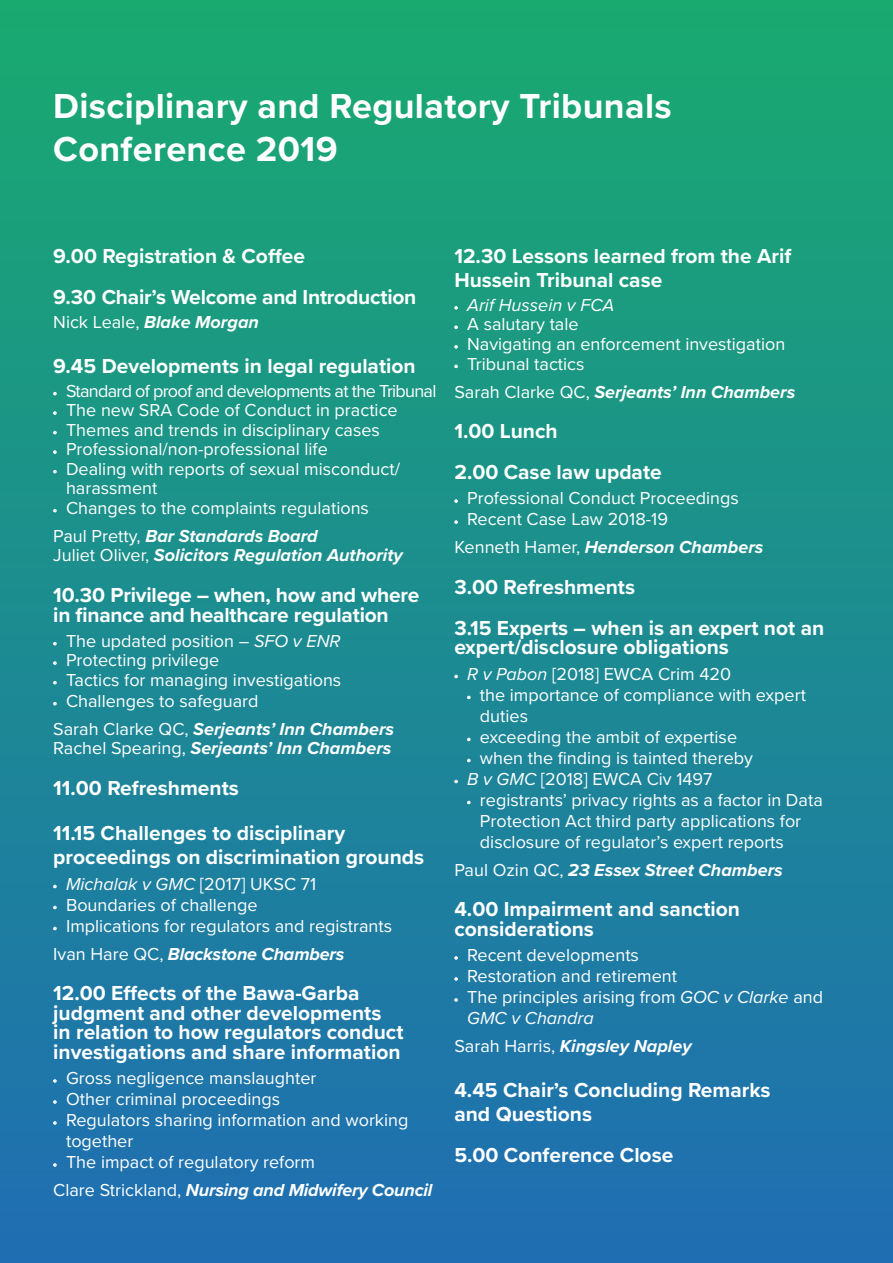
<style>
.page{position:relative;width:893px;height:1263px;background:#fff}
.page>*{position:absolute;margin:0;border:0;box-sizing:border-box;transform-origin:0 0}
.t1{font:700 36px/43.2px "Proxima Nova";letter-spacing:.01em;color:#fff}
.Bulleted_Session{font:700 21px/19.5px "Proxima Nova";color:#fff}
.Bullets2{font:700 21px/19.5px "Proxima Nova";letter-spacing:-.01em;color:#fff}
.t2{font:18px/21px "Proxima Nova";color:#fff}
.Bullets2-2{font:italic 700 18px/19.5px "Proxima Nova";color:#fff}
.t3{font:18px "Proxima Nova";letter-spacing:-.04em;color:#fff}
.t4{font:italic 18px "Proxima Nova";color:#fff}
.s1{font-weight:400;font-style:normal}
.s2{font-family:"Myriad Pro";font-size:12px}
.s3{font-style:italic}
.s4{font-family:"Myriad Pro";font-style:normal;font-size:12px}
.s5{font-style:normal}
</style>
<div class="page">
<div style="left:0;top:0;width:893px;height:1263px;background:linear-gradient(to bottom,#19aa6f,#1f6db3)"></div>
<p class="t1" style="left:53px;top:83px;width:620px">Disciplinary and Regulatory Tribunals<br>Conference 2019</p>
<p class="Bullets2" style="left:53px;top:246px;width:253px">9.00 Registration &amp; Coffee</p>
<p class="Bulleted_Session" style="left:53px;top:287px;width:365px">9.30 Chair’s Welcome and Introduction</p>
<p class="Bullets2-2" style="left:53px;top:312px;width:207px"><span class="s1">Nick Leale,</span> Blake Morgan</p>
<p class="Bulleted_Session" style="left:53px;top:356px;width:364px">9.45 Developments in legal regulation</p>
<p class="t3" style="left:53px;top:377px;width:385px"><span class="s2">•</span> Standard of proof and developments at the Tribunal</p>
<p class="t2" style="left:53px;top:399px;width:346px"><span class="s2">•</span> The new SRA Code of Conduct in practice</p>
<p class="t2" style="left:53px;top:418px;width:328px"><span class="s2">•</span> Themes and trends in disciplinary cases</p>
<p class="t2" style="left:53px;top:438px;width:276px"><span class="s2">•</span> Professional/non-professional life</p>
<p class="t2" style="left:66px;top:458px;width:335px;line-height:19.5px;text-indent:-13px"><span class="s2">•</span> Dealing with reports of sexual misconduct/ harassment</p>
<p class="t2" style="left:53px;top:496px;width:317px"><span class="s2">•</span> Changes to the complaints regulations</p>
<p class="Bullets2-2" style="left:53px;top:526px;width:351px"><span class="s1">Paul Pretty,</span> Bar Standards Board<br><span class="s1">Juliet Oliver,</span> Solicitors Regulation Authority</p>
<p class="Bullets2" style="left:53px;top:585px;width:368px">10.30 Privilege – when, how and where in finance and healthcare regulation</p>
<p class="t2" style="left:53px;top:629px;width:289px"><span class="s2">•</span> The updated position – <span class="s3">SFO v ENR</span></p>
<p class="t2" style="left:53px;top:649px;width:167px"><span class="s2">•</span> Protecting privilege</p>
<p class="t2" style="left:53px;top:668px;width:290px"><span class="s2">•</span> Tactics for managing investigations</p>
<p class="t2" style="left:53px;top:689px;width:207px"><span class="s2">•</span> Challenges to safeguard</p>
<p class="Bullets2-2" style="left:53px;top:719px;width:342px"><span class="s1">Sarah Clarke QC,</span> Serjeants’ Inn Chambers<br><span class="s1">Rachel Spearing,</span> Serjeants’ Inn Chambers</p>
<p class="Bullets2" style="left:53px;top:778px;width:187px">11.00 Refreshments</p>
<p class="Bulleted_Session" style="left:53px;top:821px;width:372px;line-height:24px">11.15 Challenges to disciplinary proceedings on discrimination grounds</p>
<p class="t4" style="left:53px;top:870px;width:265px"><span class="s4">•</span> Michalak v GMC <span class="s5">[2017] UKSC 71</span></p>
<p class="t2" style="left:53px;top:893px;width:206px"><span class="s2">•</span> Boundaries of challenge</p>
<p class="t2" style="left:53px;top:914px;width:340px"><span class="s2">•</span> Implications for regulators and registrants</p>
<p class="Bullets2-2" style="left:53px;top:943px;width:293px"><span class="s1">Ivan Hare QC,</span> Blackstone Chambers</p>
<p class="Bulleted_Session" style="left:53px;top:983px;width:352px">12.00 Effects of the Bawa-Garba judgment and other developments in relation to how regulators conduct investigations and share information</p>
<p class="t2" style="left:53px;top:1067px;width:265px"><span class="s2">•</span> Gross negligence manslaughter</p>
<p class="t2" style="left:53px;top:1088px;width:228px"><span class="s2">•</span> Other criminal proceedings</p>
<p class="t2" style="left:66px;top:1109px;width:344px;text-indent:-13px"><span class="s2">•</span> Regulators sharing information and working together</p>
<p class="t2" style="left:53px;top:1151px;width:263px"><span class="s2">•</span> The impact of regulatory reform</p>
<p class="Bullets2-2" style="left:53px;top:1180px;width:381px"><span class="s1">Clare Strickland,</span> Nursing and Midwifery Council</p>
<p class="Bulleted_Session" style="left:454px;top:244px;width:338px;line-height:24px">12.30 Lessons learned from the Arif<br>Hussein Tribunal case</p>
<p class="t4" style="left:454px;top:292px;width:161px"><span class="s4">•</span> Arif Hussein v FCA</p>
<p class="t2" style="left:454px;top:313px;width:126px"><span class="s2">•</span> A salutary tale</p>
<p class="t2" style="left:454px;top:333px;width:332px"><span class="s2">•</span> Navigating an enforcement investigation</p>
<p class="t2" style="left:454px;top:352px;width:132px"><span class="s2">•</span> Tribunal tactics</p>
<p class="Bullets2-2" style="left:454px;top:381px;width:342px"><span class="s1">Sarah Clarke QC,</span> Serjeants’ Inn Chambers</p>
<p class="Bullets2" style="left:454px;top:421px;width:105px">1.00 Lunch</p>
<p class="Bulleted_Session" style="left:454px;top:462px;width:209px">2.00 Case law update</p>
<p class="t2" style="left:454px;top:487px;width:286px"><span class="s2">•</span> Professional Conduct Proceedings</p>
<p class="t2" style="left:454px;top:508px;width:215px"><span class="s2">•</span> Recent Case Law 2018-19</p>
<p class="Bullets2-2" style="left:454px;top:537px;width:311px"><span class="s1">Kenneth Hamer,</span> Henderson Chambers</p>
<p class="Bulleted_Session" style="left:454px;top:577px;width:182px">3.00 Refreshments</p>
<p class="Bulleted_Session" style="left:454px;top:618px;width:371px">3.15 Experts – when is an expert not an expert/disclosure obligations</p>
<p class="t2" style="left:454px;top:662px;width:278px"><span class="s2">•</span> <span class="s3">R v Pabon</span> [2018] EWCA Crim 420</p>
<p class="t2" style="left:480px;top:683px;width:327px;text-indent:-13px"><span class="s2">•</span> the importance of compliance with expert duties</p>
<p class="t2" style="left:467px;top:725px;width:271px"><span class="s2">•</span> exceeding the ambit of expertise</p>
<p class="t2" style="left:467px;top:746px;width:287px"><span class="s2">•</span> when the finding is tainted thereby</p>
<p class="t2" style="left:454px;top:767px;width:260px"><span class="s2">•</span> <span class="s3">B v GMC</span> [2018] EWCA Civ 1497</p>
<p class="t2" style="left:480px;top:788px;width:344px;text-indent:-13px"><span class="s2">•</span> registrants’ privacy rights as a factor in Data<br>Protection Act third party applications for disclosure of regulator’s expert reports</p>
<p class="Bullets2-2" style="left:454px;top:859px;width:330px"><span class="s1">Paul Ozin QC,</span> 23 Essex Street Chambers</p>
<p class="Bulleted_Session" style="left:454px;top:899px;width:287px">4.00 Impairment and sanction considerations</p>
<p class="t2" style="left:454px;top:944px;width:186px"><span class="s2">•</span> Recent developments</p>
<p class="t2" style="left:454px;top:965px;width:224px"><span class="s2">•</span> Restoration and retirement</p>
<p class="t2" style="left:467px;top:986px;width:357px;text-indent:-13px"><span class="s2">•</span> The principles arising from <span class="s3">GOC v Clarke</span> and<br><span class="s3">GMC v Chandra</span></p>
<p class="Bullets2-2" style="left:454px;top:1036px;width:239px"><span class="s1">Sarah Harris,</span> Kingsley Napley</p>
<p class="Bulleted_Session" style="left:454px;top:1078px;width:318px;line-height:24px">4.45 Chair’s Concluding Remarks and Questions</p>
<p class="Bulleted_Session" style="left:454px;top:1145px;width:220px">5.00 Conference Close</p>
</div>
